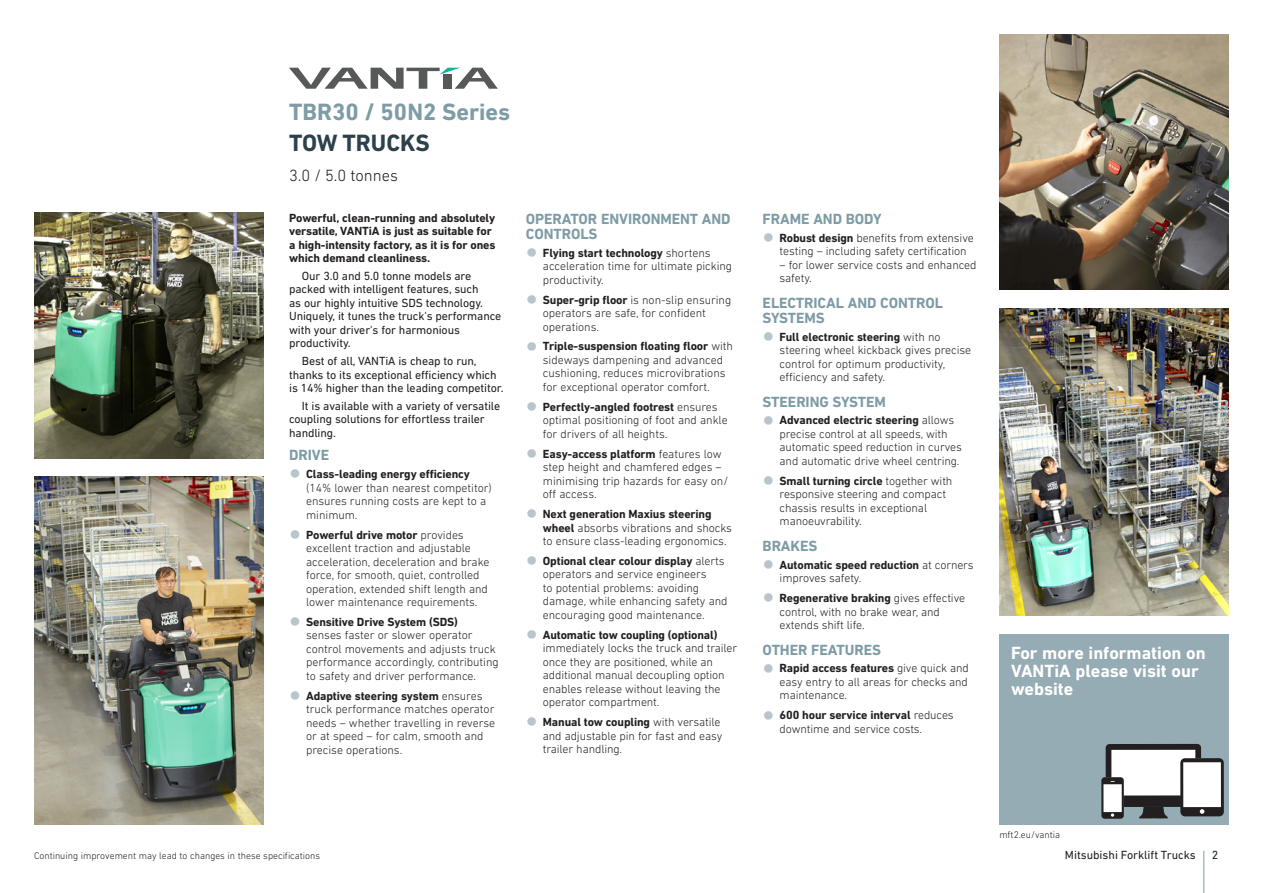
<style>
.page{position:relative;width:1263px;height:893px;background:#fff}
.page>*{position:absolute;margin:0;border:0;box-sizing:border-box;transform-origin:0 0}
.t1{font:700 24px "DIN Next LT Pro";color:#7e9ca5}
.t2{font:700 24px "DIN Next LT Pro";color:#2c414c}
.t3{font:700 18px/18px "DIN Next LT Pro";color:#fff}
.t4{font:300 16.5px "DIN Next LT Pro";color:#23191c}
.t5{font:700 15px/15px "DIN Next LT Pro";letter-spacing:-.005em;color:#7e9ca5}
.t6{font:300 12px/13.5px "DIN Next LT Pro";letter-spacing:-.005em;color:#231f20}
.t7{font:12px/13.5px "DIN Next LT Pro";letter-spacing:-.01em;color:#231f20}
.t8{font:700 12px/13.5px "DIN Next LT Pro";letter-spacing:-.01em;color:#231f20}
.t9{font:300 9.75px "DIN Next LT Pro";color:#231f20}
.s1{font-family:"Helvetica Neue LT Std";font-stretch:condensed;font-size:24px;color:#b8c6cc}
.s2{font-weight:700}
</style>
<div class="page">
<div style="left:999px;top:634px;width:230px;height:191px;background:#95acb4"></div>
<img style="left:34px;top:213px;width:230px;height:246px">
<img style="left:34px;top:477px;width:230px;height:348px">
<img style="left:999px;top:309px;width:230px;height:306px">
<img style="left:999px;top:34px;width:230px;height:256px">
<svg style="left:289px;top:68px;width:209px;height:21px"></svg>
<div style="left:1111px;top:750px;width:84px;height:46px;background:#fff"></div>
<svg style="left:1139px;top:807px;width:29px;height:12px"></svg>
<div style="left:1101px;top:777px;width:23px;height:42px;background:#231f20;border-radius:3px"></div>
<svg style="left:1111px;top:813px;width:3px;height:4px"></svg>
<div style="left:1103px;top:784px;width:19px;height:28px;background:#fff"></div>
<div style="left:1180px;top:758px;width:44px;height:58px;background:#231f20;border-radius:5px"></div>
<svg style="left:1200px;top:809px;width:4px;height:5px"></svg>
<div style="left:1183px;top:762px;width:38px;height:45px;background:#fff"></div>
<svg style="left:1106px;top:744px;width:95px;height:38px"></svg>
<div style="left:1124px;top:795px;width:57px;height:12px;background:#231f20"></div>
<hr style="left:1203px;top:851px;width:1px;height:42px;background:#7e9ca5">
<h1 class="t1" style="left:289px;top:98px;width:223px">TBR30 / 50N2 Series</h1>
<h1 class="t2" style="left:289px;top:129px;width:142px">TOW TRUCKS</h1>
<h3 class="t4" style="left:289px;top:165px;width:110px">3.0 / 5.0 tonnes</h3>
<p class="t8" style="left:289px;top:211px;width:208px">Powerful, clean-running and absolutely versatile, VANTiA is just as suitable for a high-intensity factory, as it is for ones which demand cleanliness.</p>
<p class="t7" style="left:289px;top:269px;width:214px;text-indent:13px">Our 3.0 and 5.0 tonne models are packed with intelligent features, such<br>as our highly intuitive SDS technology.<br>Uniquely, it tunes the truck's performance with your driver's for harmonious productivity.</p>
<p class="t7" style="left:289px;top:354px;width:216px;text-indent:13px">Best of all, VANTiA is cheap to run, thanks to its exceptional efficiency which is 14% higher than the leading competitor.</p>
<p class="t7" style="left:289px;top:399px;width:213px;text-indent:13px">It is available with a variety of versatile coupling solutions for effortless trailer handling.</p>
<p class="t5" style="left:289px;top:448px;width:42px">DRIVE</p>
<p class="t6" style="left:306px;top:467px;width:187px;text-indent:-17px"><span class="s1">•</span> <span class="s2">Class-leading energy efficiency </span>(14% lower than nearest competitor) ensures running costs are kept to a minimum.</p>
<p class="t6" style="left:306px;top:528px;width:185px;text-indent:-17px"><span class="s1">•</span> <span class="s2">Powerful drive motor</span> provides excellent traction and adjustable acceleration, deceleration and brake force, for smooth, quiet, controlled operation, extended shift length and lower maintenance requirements.</p>
<p class="t6" style="left:306px;top:615px;width:194px;text-indent:-17px"><span class="s1">•</span> <span class="s2">Sensitive Drive System (SDS)<br></span>senses faster or slower operator control movements and adjusts truck performance accordingly, contributing to safety and driver performance.</p>
<p class="t6" style="left:306px;top:689px;width:190px;text-indent:-17px"><span class="s1">•</span> <span class="s2">Adaptive steering system</span> ensures truck performance matches operator needs – whether travelling in reverse or at speed – for calm, smooth and precise operations.</p>
<p class="t5" style="left:526px;top:211px;width:206px">OPERATOR ENVIRONMENT AND<br>CONTROLS</p>
<p class="t6" style="left:543px;top:246px;width:191px;text-indent:-17px"><span class="s1">•</span> <span class="s2">Flying start technology</span> shortens acceleration time for ultimate picking productivity.</p>
<p class="t6" style="left:543px;top:293px;width:190px;text-indent:-17px"><span class="s1">•</span> <span class="s2">Super-grip floor</span> is non-slip ensuring operators are safe, for confident operations.</p>
<p class="t6" style="left:543px;top:339px;width:192px;text-indent:-17px"><span class="s1">•</span> <span class="s2">Triple-suspension floating floor</span> with sideways dampening and advanced cushioning, reduces microvibrations for exceptional operator comfort.</p>
<p class="t6" style="left:543px;top:400px;width:186px;text-indent:-17px"><span class="s1">•</span> <span class="s2">Perfectly-angled footrest</span> ensures optimal positioning of foot and ankle for drivers of all heights.</p>
<p class="t6" style="left:543px;top:447px;width:187px;text-indent:-17px"><span class="s1">•</span> <span class="s2">Easy-access platform</span> features low step height and chamfered edges – minimising trip hazards for easy on/ off access.</p>
<p class="t6" style="left:543px;top:507px;width:191px;text-indent:-17px"><span class="s1">•</span> <span class="s2">Next generation Maxius steering wheel</span> absorbs vibrations and shocks to ensure class-leading ergonomics.</p>
<p class="t6" style="left:543px;top:554px;width:186px;text-indent:-17px"><span class="s1">•</span> <span class="s2">Optional clear colour display</span> alerts operators and service engineers<br>to potential problems: avoiding damage, while enhancing safety and encouraging good maintenance.</p>
<p class="t6" style="left:543px;top:628px;width:196px;text-indent:-17px"><span class="s1">•</span> <span class="s2">Automatic tow coupling (optional) </span>immediately locks the truck and trailer once they are positioned, while an additional manual decoupling option enables release without leaving the operator compartment.</p>
<p class="t6" style="left:543px;top:715px;width:181px;text-indent:-17px"><span class="s1">•</span> <span class="s2">Manual tow coupling</span> with versatile and adjustable pin for fast and easy trailer handling.</p>
<p class="t5" style="left:763px;top:211px;width:121px">FRAME AND BODY</p>
<p class="t6" style="left:780px;top:231px;width:196px;text-indent:-17px"><span class="s1">•</span> <span class="s2">Robust design</span> benefits from extensive testing – including safety certification</p>
<p class="t6" style="left:780px;top:258px;width:198px">– for lower service costs and enhanced safety.</p>
<p class="t5" style="left:763px;top:295px;width:182px">ELECTRICAL AND CONTROL<br>SYSTEMS</p>
<p class="t6" style="left:780px;top:330px;width:193px;text-indent:-17px"><span class="s1">•</span> <span class="s2">Full electronic steering</span> with no steering wheel kickback gives precise control for optimum productivity, efficiency and safety.</p>
<p class="t5" style="left:763px;top:394px;width:125px">STEERING SYSTEM</p>
<p class="t6" style="left:780px;top:413px;width:184px;text-indent:-17px"><span class="s1">•</span> <span class="s2">Advanced electric steering</span> allows precise control at all speeds, with automatic speed reduction in curves and automatic drive wheel centring.</p>
<p class="t6" style="left:780px;top:474px;width:174px;text-indent:-17px"><span class="s1">•</span> <span class="s2">Small turning circle</span> together with responsive steering and compact chassis results in exceptional manoeuvrability.</p>
<p class="t5" style="left:763px;top:538px;width:56px">BRAKES</p>
<p class="t6" style="left:780px;top:558px;width:195px;text-indent:-17px"><span class="s1">•</span> <span class="s2">Automatic speed reduction</span> at corners improves safety.</p>
<p class="t6" style="left:780px;top:591px;width:187px;text-indent:-17px"><span class="s1">•</span> <span class="s2">Regenerative braking</span> gives effective control, with no brake wear, and extends shift life.</p>
<p class="t5" style="left:763px;top:642px;width:120px">OTHER FEATURES</p>
<p class="t6" style="left:780px;top:661px;width:191px;text-align:justify;text-indent:-17px"><span class="s1">•</span> <span class="s2">Rapid access features</span> give quick and easy entry to all areas for checks and maintenance.</p>
<p class="t6" style="left:780px;top:708px;width:176px;text-indent:-17px"><span class="s1">•</span> <span class="s2">600 hour service interval</span> reduces downtime and service costs.</p>
<h2 class="t3" style="left:1011px;top:644px;width:196px">For more information on<br>VANTiA please visit our website</h2>
<p class="t9" style="left:34px;top:850px;width:288px">Continuing improvement may lead to changes in these specifications</p>
<p class="t9" style="left:999px;top:829px;width:62px">mft2.eu/vantia</p>
<p class="t7" style="left:1065px;top:848px;width:132px">Mitsubishi Forklift Trucks</p>
<p class="t7" style="left:1212px;top:848px;width:8px">2</p>
</div>
